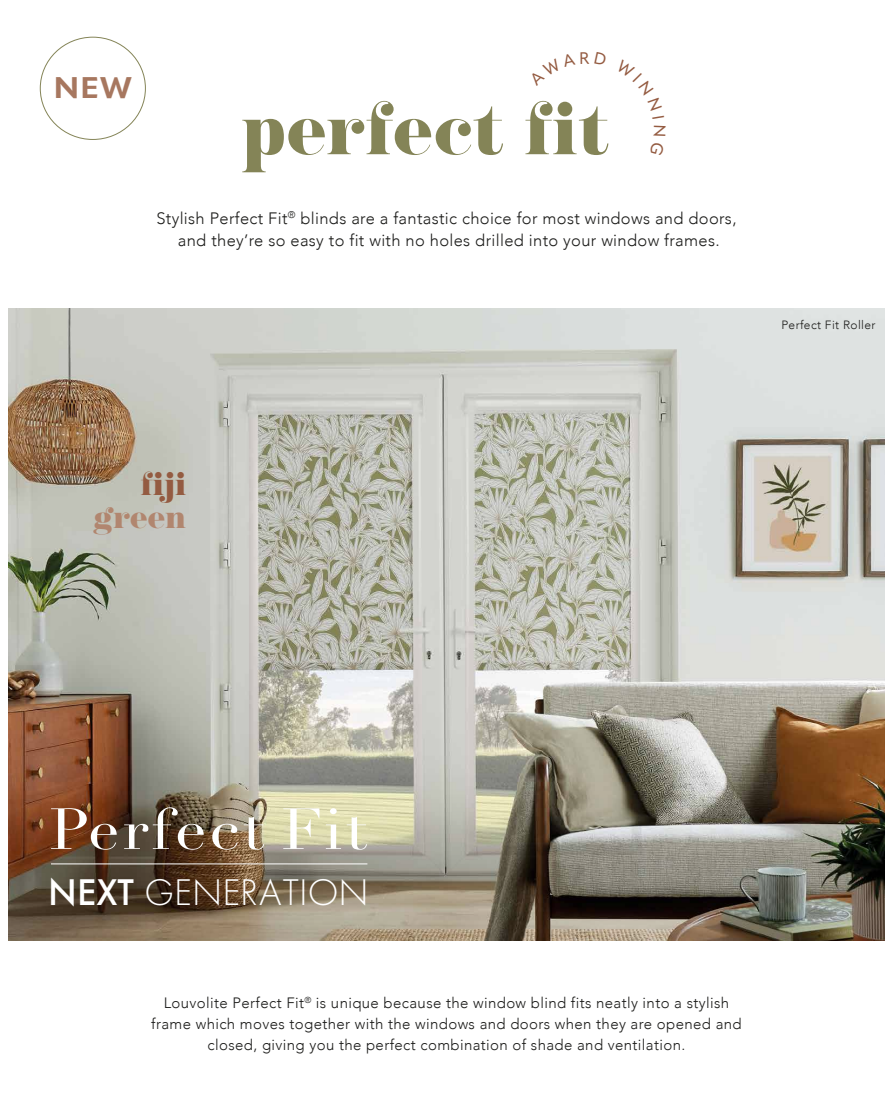
<style>
.page{position:relative;width:893px;height:1106px;background:#fff}
.page>*{position:absolute;margin:0;border:0;box-sizing:border-box;transform-origin:0 0}
.t1{font:75px "NT Josefine";letter-spacing:.01em;color:#848457}
.t2{font:300 38.55px "Futura PT";color:#fff}
.t3{font:33px "NT Josefine";letter-spacing:.01em;color:#b1866f}
.t4{font:33px "NT Josefine";color:#945b41}
.t5{font:700 29.55px "Apparat";color:#a7775f;scale:1.11 1}
.t6{font:300 16.5px/22.5px "Avenir";letter-spacing:.02em;color:#1d1d1b;text-align:center}
.t7{font:300 15px/21px "Avenir";letter-spacing:.025em;color:#1d1d1b;text-align:center}
.t8{font:300 12px "Avenir";letter-spacing:.03em;color:#1d1d1b}
.s1{font-weight:500}
</style>
<div class="page">
<img style="left:9px;top:308px;width:875px;height:457px">
<img style="left:9px;top:765px;width:875px;height:175px">
<svg style="left:51px;top:808px;width:66px;height:41px"></svg>
<svg style="left:124px;top:807px;width:80px;height:42px;background:#736556"></svg>
<svg style="left:212px;top:823px;width:26px;height:26px"></svg>
<svg style="left:244px;top:816px;width:20px;height:33px"></svg>
<svg style="left:283px;top:808px;width:36px;height:41px"></svg>
<svg style="left:326px;top:808px;width:15px;height:41px"></svg>
<svg style="left:347px;top:816px;width:20px;height:33px"></svg>
<hr style="left:51px;top:863px;width:316px;height:1px;background:#fff">
<h3 class="t5" style="left:53px;top:70px;width:73px">NEW</h3>
<h1 class="t1" style="left:242px;top:82px;width:369px">perfect fit</h1>
<p class="t6" style="left:156px;top:207px;width:582px">Stylish Perfect Fit<sup>®</sup> blinds are a fantastic choice for most windows and doors, and they’re so easy to fit with no holes drilled into your window frames.</p>
<p class="t8" style="left:781px;top:317px;width:96px">Perfect Fit Roller</p>
<h3 class="t4" style="left:141px;top:463px;width:47px">fiji</h3>
<h3 class="t3" style="left:93px;top:496px;width:94px">green</h3>
<h2 class="t2" style="left:48px;top:869px;width:322px"><span class="s1">NEXT</span> GENERATION</h2>
<p class="t7" style="left:151px;top:992px;width:592px">Louvolite Perfect Fit<sup>®</sup> is unique because the window blind fits neatly into a stylish frame which moves together with the windows and doors when they are opened and closed, giving you the perfect combination of shade and ventilation.</p>
</div>
